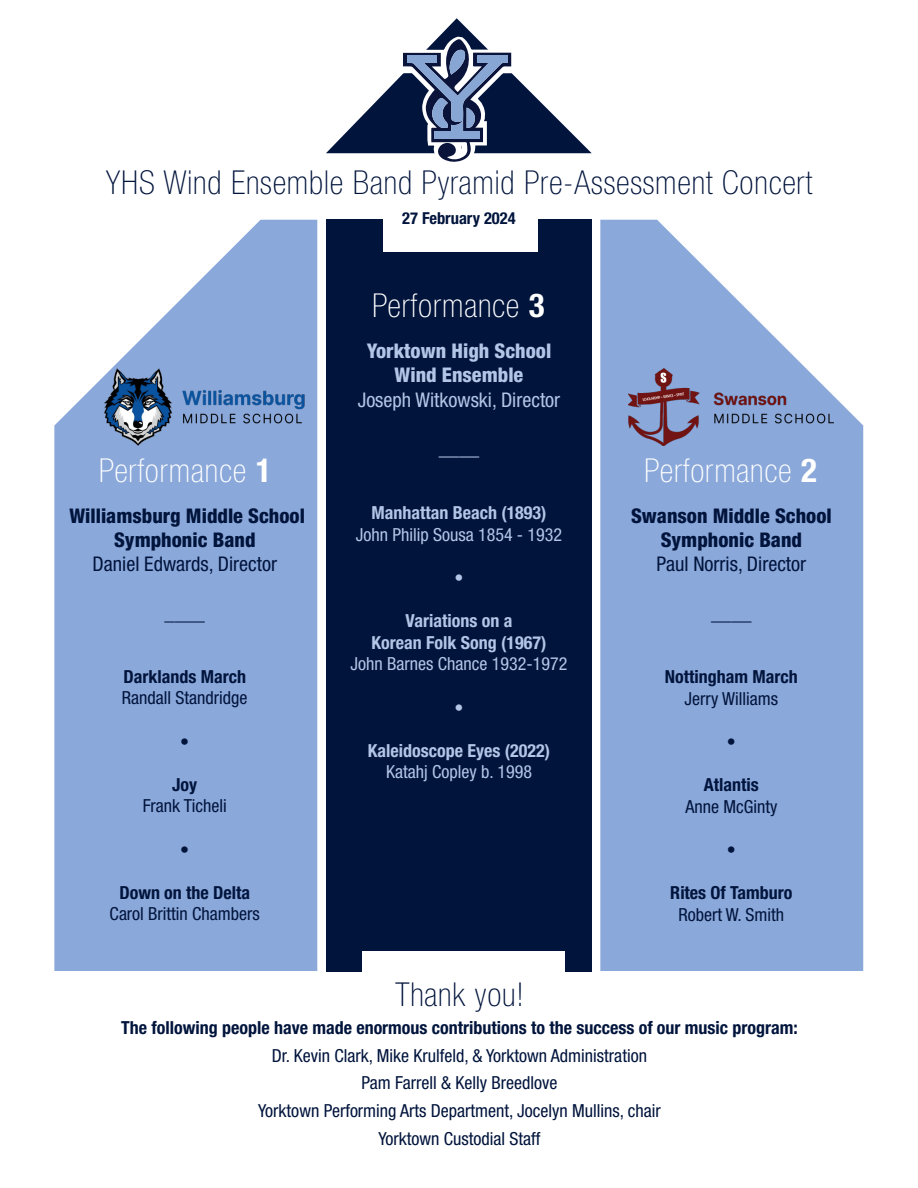
<style>
.page{position:relative;width:918px;height:1188px;background:#fff}
.page>*{position:absolute;margin:0;border:0;box-sizing:border-box;transform-origin:0 0}
.t1{font:100 condensed 33px "Helvetica Neue";letter-spacing:.025em;color:#01143c}
.t2{font:100 condensed 33px "Helvetica Neue";letter-spacing:.025em;color:#fff}
.t3{font:800 condensed 20.25px/24.3px "Helvetica Neue";color:#01143c;text-align:center}
.t4{font:800 condensed 20.25px/24.3px "Helvetica Neue";color:#b3c6e7;text-align:center}
.t5{font:condensed 20.25px "Helvetica Neue";color:#01143c}
.t6{font:condensed 20.25px "Helvetica Neue";color:#b3c6e7}
.t7{font:condensed 18px/21.6px "Helvetica Neue";color:#01143c;text-align:center}
.t8{font:700 condensed 18px/21.6px "Helvetica Neue";color:#01143c;text-align:center}
.t9{font:700 condensed 18px/21.6px "Helvetica Neue";color:#b3c6e7;text-align:center}
.t10{font:condensed 18px "Helvetica Neue";color:#b3c6e7}
.t11{font:700 condensed 16.5px "Helvetica Neue";color:#01143c}
.s1{font-weight:700}
.s2{font-weight:400}
</style>
<div class="page">
<svg style="left:54px;top:220px;width:263px;height:751px;fill:#8aa8da"></svg>
<svg style="left:600px;top:220px;width:263px;height:751px;fill:#8aa8da"></svg>
<div style="left:326px;top:253px;width:266px;height:698px;background:#01143c"></div>
<div style="left:326px;top:220px;width:57px;height:36px;background:#01143c"></div>
<div style="left:326px;top:924px;width:36px;height:48px;background:#01143c"></div>
<div style="left:565px;top:924px;width:27px;height:48px;background:#01143c"></div>
<div style="left:538px;top:219px;width:54px;height:36px;background:#01143c"></div>
<svg style="left:326px;top:18px;width:266px;height:144px"></svg>
<div style="left:407px;top:56px;width:30px;height:7px;background:#88a6d4"></div>
<div style="left:435px;top:131px;width:45px;height:8px;background:#88a6d4"></div>
<div style="left:477px;top:56px;width:31px;height:7px;background:#88a6d4"></div>
<img style="left:628px;top:369px;width:205px;height:77px">
<img style="left:102px;top:369px;width:205px;height:76px">
<p class="t1" style="left:106px;top:164px;width:708px">YHS Wind Ensemble Band Pyramid Pre-Assessment Concert</p>
<p class="t11" style="left:402px;top:208px;width:115px">27 February 2024</p>
<p class="t2" style="left:372px;top:287px;width:174px">Performance <span class="s1">3</span></p>
<p class="t4" style="left:358px;top:338px;width:204px">Yorktown High School<br>Wind Ensemble<br><span class="s2">Joseph Witkowski, Director</span></p>
<p class="t6" style="left:439px;top:436px;width:42px">____</p>
<p class="t2" style="left:99px;top:452px;width:174px">Performance <span class="s1">1</span></p>
<p class="t2" style="left:644px;top:452px;width:174px">Performance <span class="s1">2</span></p>
<p class="t3" style="left:70px;top:503px;width:237px">Williamsburg Middle School<br>Symphonic Band<br><span class="s2">Daniel Edwards, Director</span></p>
<p class="t5" style="left:165px;top:601px;width:42px">____</p>
<p class="t7" style="left:122px;top:666px;width:127px;text-align:left"><span class="s1">Darklands March<br></span>Randall Standridge</p>
<p class="t7" style="left:180px;top:730px;width:10px">•</p>
<p class="t7" style="left:143px;top:774px;width:85px"><span class="s1">Joy<br></span>Frank Ticheli</p>
<p class="t8" style="left:180px;top:838px;width:10px">•</p>
<p class="t7" style="left:110px;top:882px;width:152px"><span class="s1">Down on the Delta<br></span>Carol Brittin Chambers</p>
<p class="t9" style="left:371px;top:502px;width:177px">Manhattan Beach (1893)</p>
<p class="t10" style="left:356px;top:524px;width:208px">John Philip Sousa 1854 - 1932</p>
<p class="t10" style="left:454px;top:567px;width:10px">•</p>
<p class="t9" style="left:372px;top:610px;width:176px">Variations on a<br>Korean Folk Song (1967)</p>
<p class="t10" style="left:351px;top:654px;width:218px">John Barnes Chance 1932-1972</p>
<p class="t9" style="left:454px;top:696px;width:10px">•</p>
<p class="t9" style="left:368px;top:739px;width:184px">Kaleidoscope Eyes (2022)</p>
<p class="t10" style="left:386px;top:762px;width:147px">Katahj Copley b. 1998</p>
<p class="t3" style="left:631px;top:503px;width:202px">Swanson Middle School<br>Symphonic Band<br><span class="s2">Paul Norris, Director</span></p>
<p class="t5" style="left:711px;top:601px;width:42px">____</p>
<p class="t8" style="left:665px;top:666px;width:134px">Nottingham March<br><span class="s2">Jerry Williams</span></p>
<p class="t7" style="left:727px;top:731px;width:10px">•</p>
<p class="t7" style="left:685px;top:774px;width:93px"><span class="s1">Atlantis<br></span>Anne McGinty</p>
<p class="t7" style="left:727px;top:839px;width:10px">•</p>
<p class="t8" style="left:670px;top:882px;width:124px">Rites Of Tamburo<br><span class="s2">Robert W. Smith</span></p>
<p class="t1" style="left:396px;top:976px;width:130px">Thank you!</p>
<p class="t8" style="left:121px;top:1017px;width:678px">The following people have made enormous contributions to the success of our music program:</p>
<p class="t7" style="left:272px;top:1044px;width:377px">Dr. Kevin Clark, Mike Krulfeld, &amp; Yorktown Administration</p>
<p class="t7" style="left:362px;top:1072px;width:197px">Pam Farrell &amp; Kelly Breedlove</p>
<p class="t7" style="left:258px;top:1100px;width:404px">Yorktown Performing Arts Department, Jocelyn Mullins, chair</p>
<p class="t7" style="left:379px;top:1128px;width:164px">Yorktown Custodial Staff</p>
</div>
